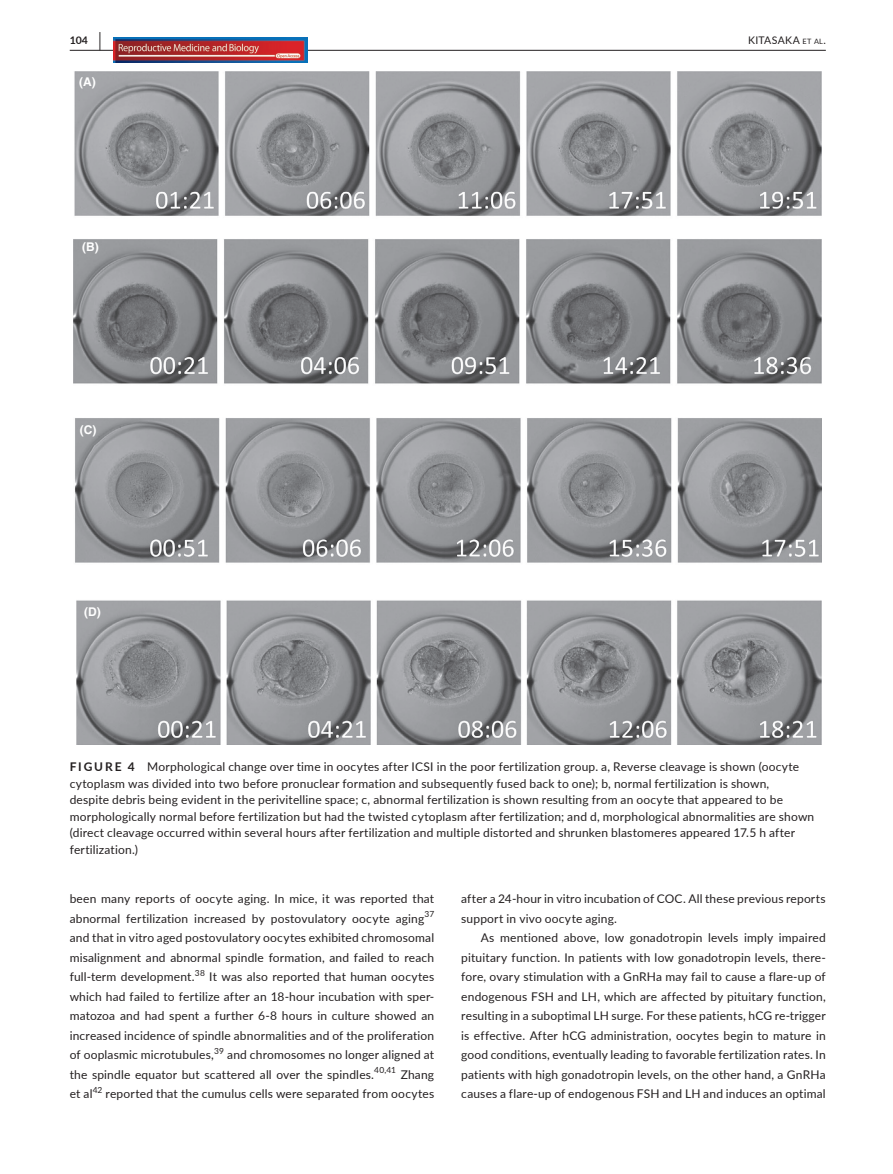
<style>
.page{position:relative;width:893px;height:1174px;background:#fff}
.page>*{position:absolute;margin:0;border:0;box-sizing:border-box;transform-origin:0 0}
.t1{font:12px/19.5px "Lato";letter-spacing:.015em;color:#231f20;text-align:justify}
.t2{font:700 12px "Helvetica";color:#fff}
.t3{font:10.5px "Lato";letter-spacing:.025em;color:#231f20}
.t4{font:700 10.5px "Lato";color:#231f20}
.s1{font-size:19.5px}
.s2{font-size:7.35px}
.s3{font-weight:700}
</style>
<div class="page">
<hr style="left:70px;top:50px;width:756px;height:1px;background:#231f20">
<img style="left:114px;top:38px;width:194px;height:25px">
<img style="left:74px;top:72px;width:748px;height:672px">
<p class="t4" style="left:70px;top:33px;width:33px">104 <span class="s1">|</span></p>
<p class="t3" style="left:748px;top:33px;width:79px">KITASAKA <span class="s2">et al</span>.</p>
<p class="t2" style="left:79px;top:75px;width:18px">(A)</p>
<p class="t2" style="left:82px;top:240px;width:18px">(B)</p>
<p class="t2" style="left:80px;top:422px;width:18px">(C)</p>
<p class="t2" style="left:84px;top:604px;width:18px">(D)</p>
<p class="t1" style="left:70px;top:758px;width:746px;line-height:16.5px;text-align:left"><span class="s3">FIGURE 4</span> Morphological change over time in oocytes after ICSI in the poor fertilization group. a, Reverse cleavage is shown (oocyte cytoplasm was divided into two before pronuclear formation and subsequently fused back to one); b, normal fertilization is shown,<br>despite debris being evident in the perivitelline space; c, abnormal fertilization is shown resulting from an oocyte that appeared to be morphologically normal before fertilization but had the twisted cytoplasm after fertilization; and d, morphological abnormalities are shown (direct cleavage occurred within several hours after fertilization and multiple distorted and shrunken blastomeres appeared 17.5 h after fertilization.)</p>
<p class="t1" style="left:70px;top:888px;width:366px">been many reports of oocyte aging. In mice, it was reported that abnormal fertilization increased by postovulatory oocyte aging<sup>37 </sup>and that in vitro aged postovulatory oocytes exhibited chromosomal misalignment and abnormal spindle formation, and failed to reach full-term development.<sup>38</sup> It was also reported that human oocytes which had failed to fertilize after an 18-hour incubation with sper&shy;matozoa and had spent a further 6-8 hours in culture showed an increased incidence of spindle abnormalities and of the proliferation of ooplasmic microtubules,<sup>39</sup> and chromosomes no longer aligned at the spindle equator but scattered all over the spindles.<sup>40,41</sup> Zhang et al<sup>42</sup> reported that the cumulus cells were separated from oocytes</p>
<p class="t1" style="left:461px;top:888px;width:366px">after a 24-hour in vitro incubation of COC. All these previous reports support in vivo oocyte aging.</p>
<p class="t1" style="left:461px;top:927px;width:366px;text-indent:20px">As mentioned above, low gonadotropin levels imply impaired pituitary function. In patients with low gonadotropin levels, there&shy;fore, ovary stimulation with a GnRHa may fail to cause a flare-up of endogenous FSH and LH, which are affected by pituitary function, resulting in a suboptimal LH surge. For these patients, hCG re-trigger is effective. After hCG administration, oocytes begin to mature in good conditions, eventually leading to favorable fertilization rates. In patients with high gonadotropin levels, on the other hand, a GnRHa causes a flare-up of endogenous FSH and LH and induces an optimal</p>
</div>
